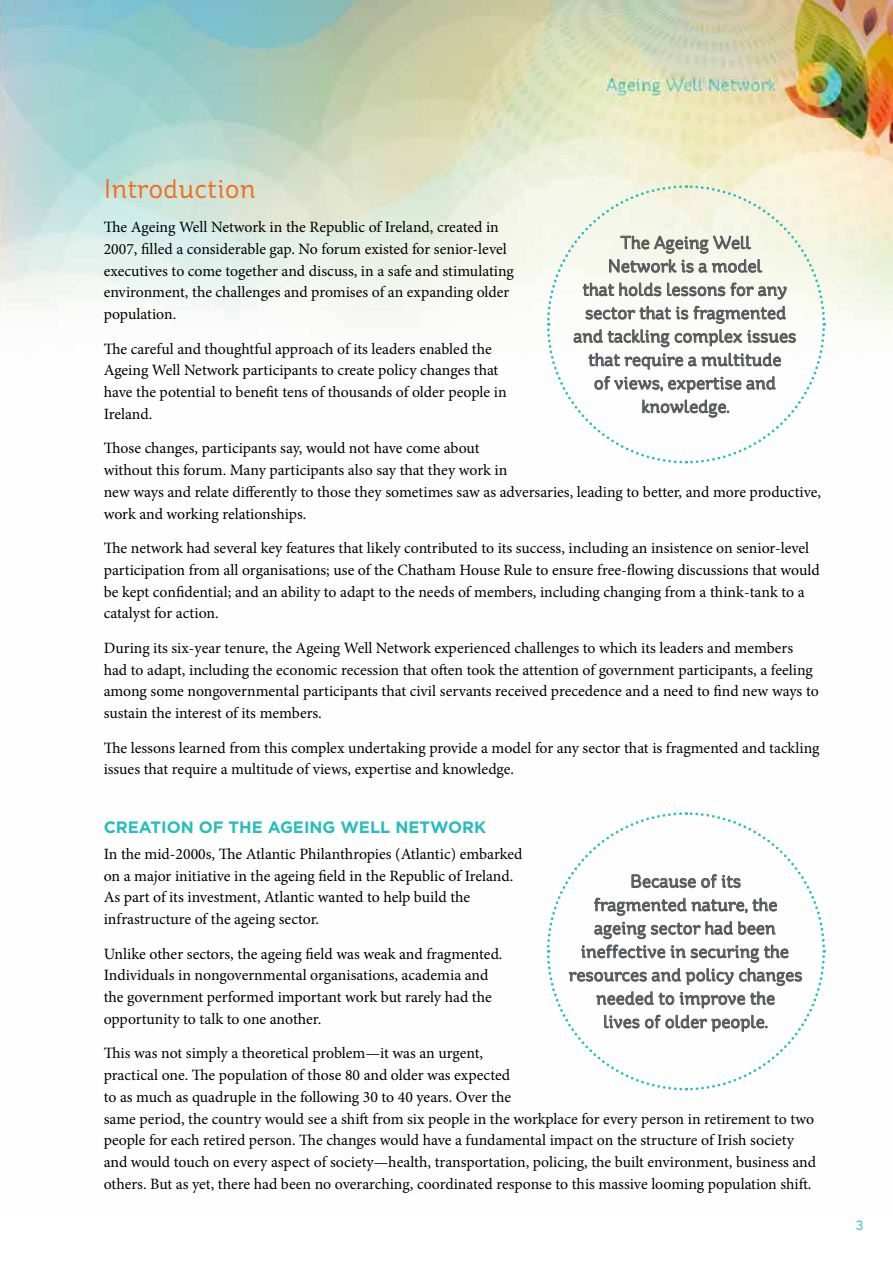
<style>
.page{position:relative;width:893px;height:1263px;background:#fff}
.page>*{position:absolute;margin:0;border:0;box-sizing:border-box;transform-origin:0 0}
.t1{font:27px "St Ryde";color:#f36f21}
.t2{font:18px/23.4px "St Ryde";color:#58595b;text-align:center}
.t3{font:700 16.5px "Gotham";color:#27bdbe}
.t4{font:15.75px/21.8px "Minion Pro";color:#000}
.t5{font:13.5px "St Ryde";color:#27bdbe}
</style>
<div class="page">
<img style="left:0;top:0;width:893px;height:328px">
<svg style="left:545px;top:184px;width:281px;height:280px"></svg>
<svg style="left:546px;top:812px;width:280px;height:279px"></svg>
<h1 class="t1" style="left:104px;top:172px;width:154px">Introduction</h1>
<p class="t4" style="left:104px;top:216px;width:412px">The Ageing Well Network in the Republic of Ireland, created in 2007, filled a considerable gap. No forum existed for senior-level executives to come together and discuss, in a safe and stimulating environment, the challenges and promises of an expanding older population.</p>
<p class="t4" style="left:104px;top:338px;width:404px">The careful and thoughtful approach of its leaders enabled the Ageing Well Network participants to create policy changes that have the potential to benefit tens of thousands of older people in Ireland.</p>
<p class="t4" style="left:104px;top:437px;width:719px">Those changes, participants say, would not have come about<br>without this forum. Many participants also say that they work in<br>new ways and relate differently to those they sometimes saw as adversaries, leading to better, and more productive, work and working relationships.</p>
<p class="t4" style="left:104px;top:537px;width:718px">The network had several key features that likely contributed to its success, including an insistence on senior-level participation from all organisations; use of the Chatham House Rule to ensure free-flowing discussions that would be kept confidential; and an ability to adapt to the needs of members, including changing from a think-tank to a catalyst for action.</p>
<p class="t4" style="left:104px;top:637px;width:716px">During its six-year tenure, the Ageing Well Network experienced challenges to which its leaders and members had to adapt, including the economic recession that often took the attention of government participants, a feeling among some nongovernmental participants that civil servants received precedence and a need to find new ways to sustain the interest of its members.</p>
<p class="t4" style="left:104px;top:737px;width:717px">The lessons learned from this complex undertaking provide a model for any sector that is fragmented and tackling issues that require a multitude of views, expertise and knowledge.</p>
<p class="t2" style="left:573px;top:231px;width:224px">The Ageing Well<br>Network is a model<br>that holds lessons for any sector that is fragmented and tackling complex issues that require a multitude<br>of views, expertise and knowledge.</p>
<p class="t3" style="left:104px;top:816px;width:384px">CREATION OF THE AGEING WELL NETWORK</p>
<p class="t4" style="left:104px;top:843px;width:420px">In the mid-2000s, The Atlantic Philanthropies (Atlantic) embarked on a major initiative in the ageing field in the Republic of Ireland.<br>As part of its investment, Atlantic wanted to help build the infrastructure of the ageing sector.</p>
<p class="t4" style="left:104px;top:943px;width:400px">Unlike other sectors, the ageing field was weak and fragmented.<br>Individuals in nongovernmental organisations, academia and the government performed important work but rarely had the opportunity to talk to one another.</p>
<p class="t4" style="left:104px;top:1042px;width:714px">This was not simply a theoretical problem—it was an urgent,<br>practical one. The population of those 80 and older was expected<br>to as much as quadruple in the following 30 to 40 years. Over the<br>same period, the country would see a shift from six people in the workplace for every person in retirement to two people for each retired person. The changes would have a fundamental impact on the structure of Irish society and would touch on every aspect of society—health, transportation, policing, the built environment, business and others. But as yet, there had been no overarching, coordinated response to this massive looming population shift.</p>
<p class="t2" style="left:569px;top:870px;width:235px">Because of its<br>fragmented nature, the ageing sector had been ineffective in securing the resources and policy changes needed to improve the<br>lives of older people.</p>
<p class="t5" style="left:856px;top:1216px;width:9px">3</p>
</div>
